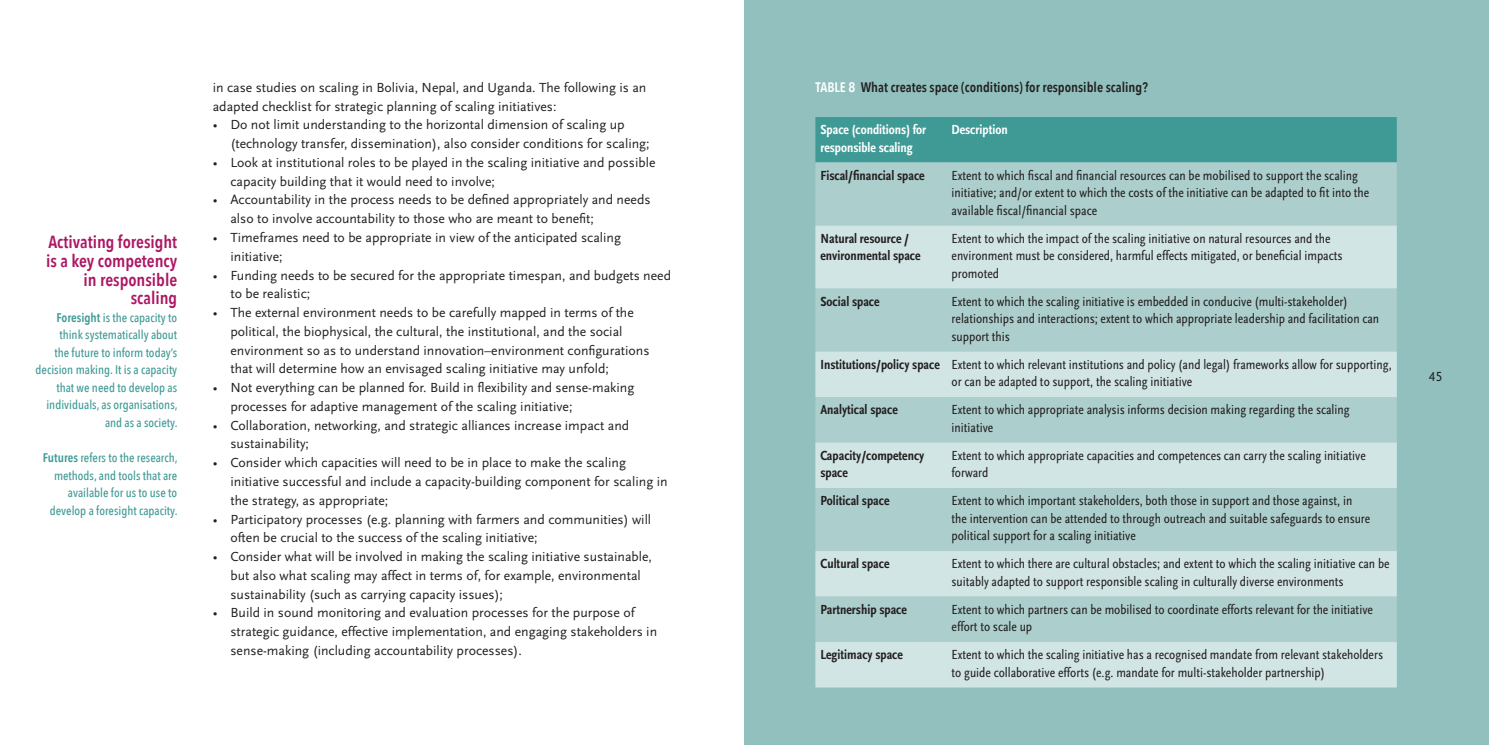
<style>
.page{position:relative;width:1489px;height:745px;background:#fff}
.page>*{position:absolute;margin:0;border:0;box-sizing:border-box;transform-origin:0 0}
.sidebar_kop{font:600 17.5px/18.8px "Avenir Next Condensed";color:#ac1663;text-align:right}
.platte_tekst{font:13.75px/18.8px "Scala Sans";color:#231f20}
.kader_plat{font:13.75px/17.5px "Scala Sans Regular Con";color:#231f20}
.kader_plat-2{font:13.75px/17.5px "Scala Sans Bold Con";color:#231f20}
.Figuur{font:600 13.75px "Avenir Next Condensed";color:#231f20}
.kader_plat-3{font:13.75px "Scala Sans Bold Con";color:#fff}
.kader_plat-4{font:13.75px "Scala Sans LF";color:#231f20}
.sidebar_plat{font:500 12.5px/17.5px "Avenir Next Condensed";color:#3f9a95;text-align:right}
.s1{font-weight:600}
.s2{color:#fff}
</style>
<div class="page">
<div style="left:744px;top:0;width:744px;height:744px;background:#91c0be"></div>
<div style="left:815px;top:117px;width:581px;height:45px;background:#3f9a95"></div>
<div style="left:815px;top:163px;width:581px;height:62px;background:#accecc"></div>
<svg style="left:815px;top:225px;width:581px;height:462px;background:#bfdad9"></svg>
<p class="sidebar_kop" style="left:46px;top:232px;width:133px">Activating foresight is a key competency in responsible scaling</p>
<p class="sidebar_plat" style="left:36px;top:308px;width:143px"><span class="s1">Foresight</span> is the capacity to think systematically about<br>the future to inform today’s decision making. It is a capacity that we need to develop as individuals, as organisations, and as a society.</p>
<p class="sidebar_plat" style="left:43px;top:448px;width:136px"><span class="s1">Futures</span> refers to the research, methods, and tools that are available for us to use to develop a foresight capacity.</p>
<p class="platte_tekst" style="left:213px;top:78px;width:435px">in case studies on scaling in Bolivia, Nepal, and Uganda. The following is an adapted checklist for strategic planning of scaling initiatives:</p>
<p class="platte_tekst" style="left:230px;top:116px;width:421px;text-indent:-18px">• Do not limit understanding to the horizontal dimension of scaling up (technology transfer, dissemination), also consider conditions for scaling;</p>
<p class="platte_tekst" style="left:230px;top:153px;width:426px;text-indent:-18px">• Look at institutional roles to be played in the scaling initiative and possible capacity building that it would need to involve;</p>
<p class="platte_tekst" style="left:230px;top:191px;width:421px;text-indent:-18px">• Accountability in the process needs to be defined appropriately and needs also to involve accountability to those who are meant to benefit;</p>
<p class="platte_tekst" style="left:230px;top:228px;width:392px;text-indent:-18px">• Timeframes need to be appropriate in view of the anticipated scaling initiative;</p>
<p class="platte_tekst" style="left:230px;top:266px;width:442px;text-indent:-18px">• Funding needs to be secured for the appropriate timespan, and budgets need to be realistic;</p>
<p class="platte_tekst" style="left:230px;top:303px;width:420px;text-indent:-18px">• The external environment needs to be carefully mapped in terms of the political, the biophysical, the cultural, the institutional, and the social environment so as to understand innovation–environment configurations that will determine how an envisaged scaling initiative may unfold;</p>
<p class="platte_tekst" style="left:230px;top:378px;width:405px;text-indent:-18px">• Not everything can be planned for. Build in flexibility and sense-making processes for adaptive management of the scaling initiative;</p>
<p class="platte_tekst" style="left:230px;top:416px;width:400px;text-indent:-18px">• Collaboration, networking, and strategic alliances increase impact and sustainability;</p>
<p class="platte_tekst" style="left:230px;top:453px;width:439px;text-indent:-18px">• Consider which capacities will need to be in place to make the scaling initiative successful and include a capacity-building component for scaling in the strategy, as appropriate;</p>
<p class="platte_tekst" style="left:230px;top:509px;width:422px;text-indent:-18px">• Participatory processes (e.g. planning with farmers and communities) will often be crucial to the success of the scaling initiative;</p>
<p class="platte_tekst" style="left:230px;top:547px;width:423px;text-indent:-18px">• Consider what will be involved in making the scaling initiative sustainable, but also what scaling may affect in terms of, for example, environmental sustainability (such as carrying capacity issues);</p>
<p class="platte_tekst" style="left:230px;top:603px;width:428px;text-indent:-18px">• Build in sound monitoring and evaluation processes for the purpose of strategic guidance, effective implementation, and engaging stakeholders in sense-making (including accountability processes).</p>
<p class="Figuur" style="left:815px;top:75px;width:334px"><span class="s2">TABLE 8</span> What creates space (conditions) for responsible scaling?</p>
<p class="kader_plat-3" style="left:820px;top:122px;width:107px">Space (conditions) for</p>
<p class="kader_plat-3" style="left:820px;top:140px;width:94px">responsible scaling</p>
<p class="kader_plat-3" style="left:951px;top:122px;width:58px">Description</p>
<p class="kader_plat-2" style="left:820px;top:167px;width:106px">Fiscal/financial space</p>
<p class="kader_plat" style="left:951px;top:167px;width:419px">Extent to which fiscal and financial resources can be mobilised to support the scaling initiative; and/or extent to which the costs of the initiative can be adapted to fit into the available fiscal/financial space</p>
<p class="kader_plat-2" style="left:820px;top:230px;width:90px">Natural resource /</p>
<p class="kader_plat-2" style="left:820px;top:247px;width:102px">environmental space</p>
<p class="kader_plat" style="left:951px;top:230px;width:392px">Extent to which the impact of the scaling initiative on natural resources and the environment must be considered, harmful effects mitigated, or beneficial impacts promoted</p>
<p class="kader_plat-2" style="left:820px;top:292px;width:61px">Social space</p>
<p class="kader_plat" style="left:951px;top:292px;width:429px">Extent to which the scaling initiative is embedded in conducive (multi-stakeholder) relationships and interactions; extent to which appropriate leadership and facilitation can support this</p>
<p class="kader_plat-2" style="left:820px;top:355px;width:121px">Institutions/policy space</p>
<p class="kader_plat" style="left:951px;top:355px;width:441px">Extent to which relevant institutions and policy (and legal) frameworks allow for supporting, or can be adapted to support, the scaling initiative</p>
<p class="kader_plat-2" style="left:820px;top:401px;width:79px">Analytical space</p>
<p class="kader_plat" style="left:951px;top:401px;width:399px">Extent to which appropriate analysis informs decision making regarding the scaling initiative</p>
<p class="kader_plat-2" style="left:820px;top:446px;width:105px">Capacity/competency space</p>
<p class="kader_plat" style="left:951px;top:446px;width:416px">Extent to which appropriate capacities and competences can carry the scaling initiative forward</p>
<p class="kader_plat-2" style="left:820px;top:492px;width:71px">Political space</p>
<p class="kader_plat" style="left:951px;top:492px;width:420px">Extent to which important stakeholders, both those in support and those against, in the intervention can be attended to through outreach and suitable safeguards to ensure political support for a scaling initiative</p>
<p class="kader_plat-2" style="left:820px;top:555px;width:71px">Cultural space</p>
<p class="kader_plat" style="left:951px;top:555px;width:439px">Extent to which there are cultural obstacles; and extent to which the scaling initiative can be suitably adapted to support responsible scaling in culturally diverse environments</p>
<p class="kader_plat-2" style="left:820px;top:600px;width:88px">Partnership space</p>
<p class="kader_plat" style="left:951px;top:600px;width:423px">Extent to which partners can be mobilised to coordinate efforts relevant for the initiative effort to scale up</p>
<p class="kader_plat-2" style="left:820px;top:646px;width:84px">Legitimacy space</p>
<p class="kader_plat" style="left:951px;top:646px;width:433px">Extent to which the scaling initiative has a recognised mandate from relevant stakeholders to guide collaborative efforts (e.g. mandate for multi-stakeholder partnership)</p>
<p class="kader_plat-4" style="left:1428px;top:369px;width:15px">45</p>
</div>
